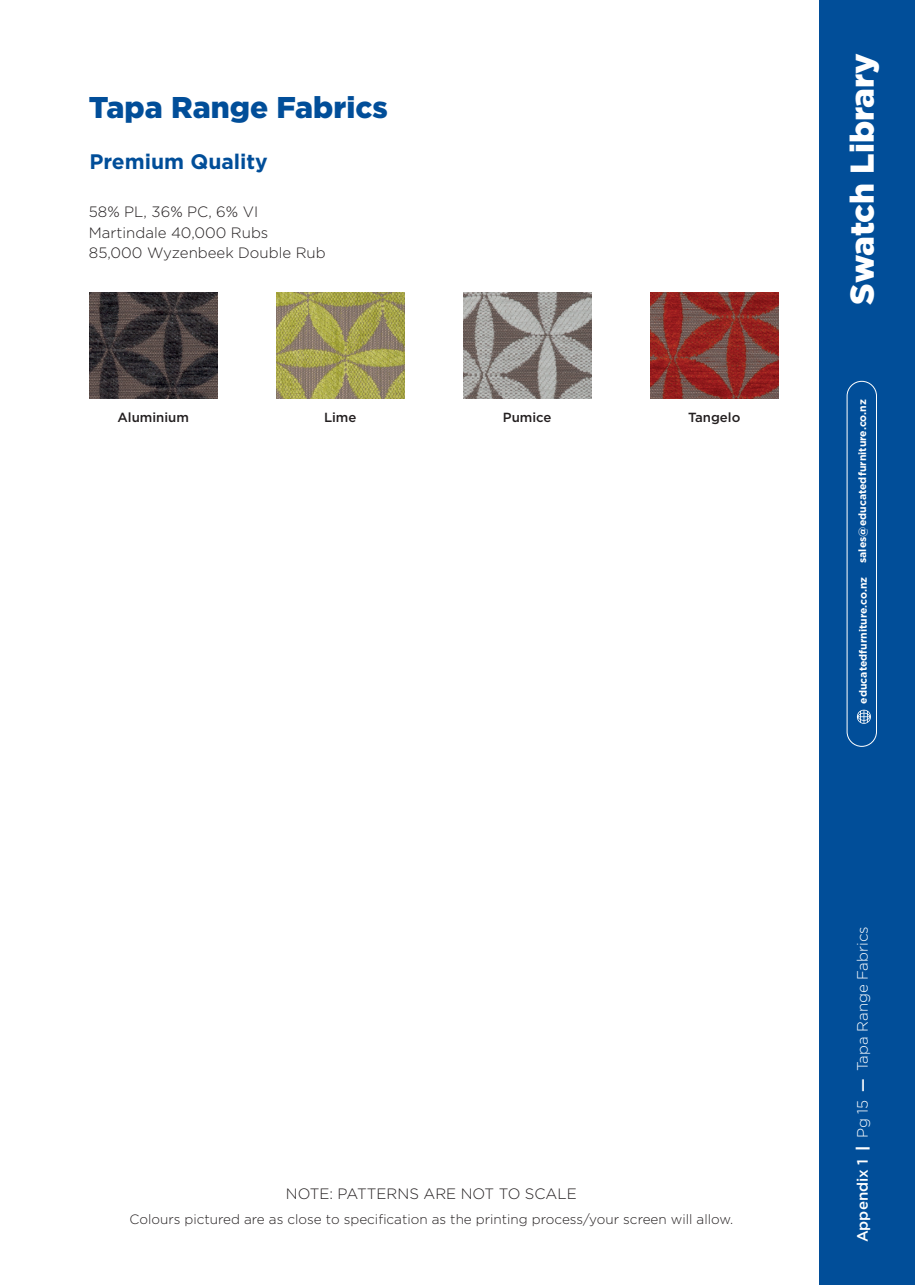
<style>
.page{position:relative;width:915px;height:1285px;background:#fff}
.page>*{position:absolute;margin:0;border:0;box-sizing:border-box;transform-origin:0 0}
.t1{font:900 33px "Gotham";color:#fff}
.t2{font:900 30px "Gotham";color:#014e99}
.t3{font:700 21px "Gotham";color:#014e99}
.t4{font:300 15px/20.7px "Gotham";color:#231f20}
.t5{font:300 15px "Gotham";color:#fff}
.t6{font:300 13.5px "Gotham";color:#231f20}
.t7{font:500 13.2px "Gotham";color:#231f20}
.t8{font:700 10.5px "Gotham";color:#fff}
.s1{font-weight:500}
.s2{font-weight:900}
</style>
<div class="page">
<div style="left:819px;top:0;width:95px;height:1284px;background:#014e99"></div>
<div style="left:846px;top:381px;width:30px;height:365px;border:1px solid #fff;border-radius:15px"></div>
<svg style="left:856px;top:709px;width:14px;height:14px"></svg>
<img style="left:89px;top:292px;width:128px;height:106px">
<img style="left:276px;top:292px;width:128px;height:106px">
<img style="left:463px;top:292px;width:128px;height:106px">
<img style="left:650px;top:292px;width:127px;height:106px">
<h2 class="t2" style="left:89px;top:90px;width:300px">Tapa Range Fabrics</h2>
<h3 class="t3" style="left:89px;top:147px;width:180px">Premium Quality</h3>
<p class="t4" style="left:89px;top:201px;width:238px">58% PL, 36% PC, 6% VI<br>Martindale 40,000 Rubs<br>85,000 Wyzenbeek Double Rub</p>
<p class="t7" style="left:117px;top:408px;width:73px">Aluminium</p>
<p class="t7" style="left:324px;top:408px;width:34px">Lime</p>
<p class="t7" style="left:502px;top:408px;width:50px">Pumice</p>
<p class="t7" style="left:687px;top:408px;width:54px">Tangelo</p>
<p class="t4" style="left:286px;top:1183px;width:292px">NOTE: PATTERNS ARE NOT TO SCALE</p>
<p class="t6" style="left:129px;top:1210px;width:605px">Colours pictured are as close to specification as the printing process/your screen will allow.</p>
<h1 class="t1" style="left:842px;top:304px;width:253px;rotate:-90deg">Swatch Library</h1>
<p class="t8" style="left:855px;top:563px;width:165px;rotate:-90deg">sales@educatedfurniture.co.nz</p>
<p class="t8" style="left:855px;top:703px;width:128px;rotate:-90deg">educatedfurniture.co.nz</p>
<p class="t5" style="left:852px;top:1242px;width:317px;rotate:-90deg"><span class="s1">Appendix 1</span> <span class="s2">|</span> Pg 15 <span class="s1">—</span> Tapa Range Fabrics</p>
</div>
